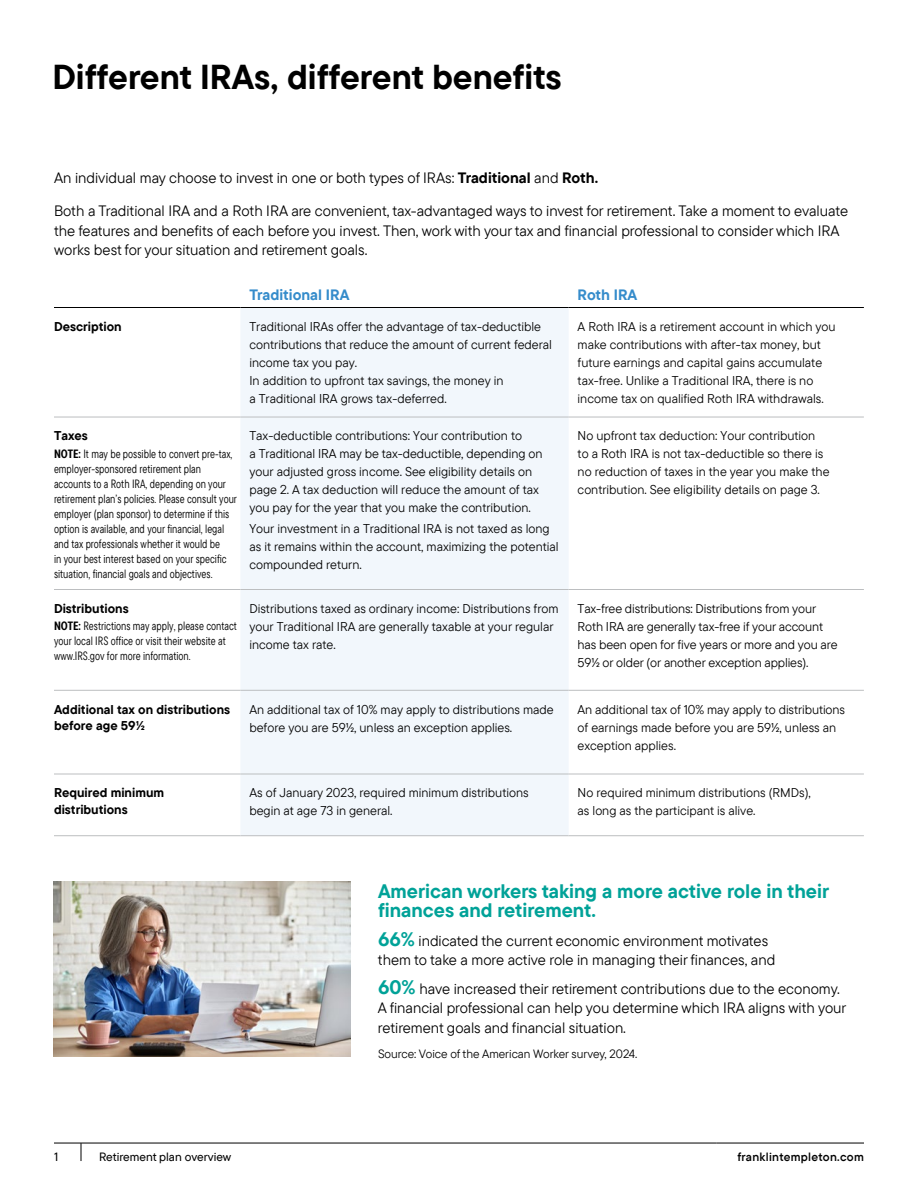
<style>
.page{position:relative;width:918px;height:1188px;background:#fff}
.page>*{position:absolute;margin:0;border:0;box-sizing:border-box;transform-origin:0 0}
.t1{font:700 34.5px "TT Commons Pro";color:#000}
.t2{font:700 19.5px/19.5px "TT Commons Pro";color:#00a298}
.t3{font:15px/19.5px "TT Commons Pro";color:#000}
.t4{font:700 15px "TT Commons Pro";color:#358ccb}
.t5{font:12.75px/18px "TT Commons Pro";color:#000}
.t6{font:700 12.75px/16.5px "TT Commons Pro";color:#000}
.t7{font:12px/15px "TT Commons Pro Cond";color:#000}
.t8{font:12px "TT Commons Pro";color:#000}
.t9{font:500 12px "TT Commons Pro";color:#000}
.t10{font:12px "TT Commons Pro Db";letter-spacing:.025em;color:#000}
.s1{font-weight:700}
.s2{font-weight:700;font-size:19.5px;color:#00a298}
</style>
<div class="page">
<hr style="left:81px;top:1143px;width:635px;height:1px;background:#000">
<hr style="left:716px;top:1143px;width:148px;height:1px;background:#000">
<svg style="left:54px;top:1143px;width:28px;height:18px"></svg>
<div style="left:240px;top:308px;width:329px;height:527px;background:#f2f7fc"></div>
<hr style="left:54px;top:307px;width:186px;height:1px;background:#000">
<hr style="left:240px;top:307px;width:329px;height:1px;background:#000">
<hr style="left:569px;top:307px;width:295px;height:1px;background:#000">
<hr style="left:54px;top:417px;width:186px;height:1px;background:#bcbec0">
<hr style="left:240px;top:417px;width:329px;height:1px;background:#bcbec0">
<hr style="left:569px;top:417px;width:295px;height:1px;background:#bcbec0">
<hr style="left:54px;top:589px;width:186px;height:1px;background:#bcbec0">
<hr style="left:240px;top:589px;width:329px;height:1px;background:#bcbec0">
<hr style="left:569px;top:589px;width:295px;height:1px;background:#bcbec0">
<hr style="left:54px;top:690px;width:186px;height:1px;background:#bcbec0">
<hr style="left:240px;top:690px;width:329px;height:1px;background:#bcbec0">
<hr style="left:569px;top:690px;width:295px;height:1px;background:#bcbec0">
<hr style="left:54px;top:774px;width:186px;height:1px;background:#bcbec0">
<hr style="left:240px;top:774px;width:329px;height:1px;background:#bcbec0">
<hr style="left:569px;top:774px;width:295px;height:1px;background:#bcbec0">
<hr style="left:54px;top:835px;width:186px;height:1px;background:#bcbec0">
<hr style="left:240px;top:835px;width:329px;height:1px;background:#bcbec0">
<hr style="left:569px;top:835px;width:295px;height:1px;background:#bcbec0">
<img style="left:53px;top:881px;width:298px;height:176px">
<h1 class="t1" style="left:52px;top:50px;width:511px">Different IRAs, different benefits</h1>
<p class="t3" style="left:54px;top:168px;width:546px">An individual may choose to invest in one or both types of IRAs: <span class="s1">Traditional</span> and <span class="s1">Roth.</span></p>
<p class="t3" style="left:54px;top:201px;width:796px">Both a Traditional IRA and a Roth IRA are convenient, tax-advantaged ways to invest for retirement. Take a moment to evaluate the features and benefits of each before you invest. Then, work with your tax and financial professional to consider which IRA works best for your situation and retirement goals.</p>
<p class="t4" style="left:249px;top:283px;width:101px">Traditional IRA</p>
<p class="t4" style="left:578px;top:283px;width:61px">Roth IRA</p>
<p class="t6" style="left:54px;top:318px;width:69px">Description</p>
<p class="t5" style="left:249px;top:317px;width:304px">Traditional IRAs offer the advantage of tax-deductible contributions that reduce the amount of current federal income tax you pay.<br>In addition to upfront tax savings, the money in<br>a Traditional IRA grows tax-deferred.</p>
<p class="t5" style="left:578px;top:317px;width:260px">A Roth IRA is a retirement account in which you make contributions with after-tax money, but future earnings and capital gains accumulate tax-free. Unlike a Traditional IRA, there is no income tax on qualified Roth IRA withdrawals.</p>
<p class="t6" style="left:54px;top:428px;width:35px">Taxes</p>
<p class="t7" style="left:54px;top:446px;width:184px"><span class="s1">NOTE:</span> It may be possible to convert pre-tax, employer-sponsored retirement plan accounts to a Roth IRA, depending on your retirement plan’s policies. Please consult your employer (plan sponsor) to determine if this option is available, and your financial, legal and tax professionals whether it would be<br>in your best interest based on your specific situation, financial goals and objectives.</p>
<p class="t5" style="left:578px;top:427px;width:253px">No upfront tax deduction: Your contribution to a Roth IRA is not tax-deductible so there is no reduction of taxes in the year you make the contribution. See eligibility details on page 3.</p>
<p class="t5" style="left:249px;top:427px;width:295px">Tax-deductible contributions: Your contribution to<br>a Traditional IRA may be tax-deductible, depending on your adjusted gross income. See eligibility details on page 2. A tax deduction will reduce the amount of tax you pay for the year that you make the contribution.</p>
<p class="t5" style="left:249px;top:519px;width:311px">Your investment in a Traditional IRA is not taxed as long as it remains within the account, maximizing the potential compounded return.</p>
<p class="t6" style="left:54px;top:600px;width:76px">Distributions</p>
<p class="t7" style="left:54px;top:618px;width:185px"><span class="s1">NOTE:</span> Restrictions may apply, please contact your local IRS office or visit their website at www.IRS.gov for more information.</p>
<p class="t5" style="left:249px;top:599px;width:311px">Distributions taxed as ordinary income: Distributions from your Traditional IRA are generally taxable at your regular income tax rate.</p>
<p class="t5" style="left:578px;top:599px;width:261px">Tax-free distributions: Distributions from your Roth IRA are generally tax-free if your account has been open for five years or more and you are 59½ or older (or another exception applies).</p>
<p class="t6" style="left:54px;top:701px;width:178px">Additional tax on distributions before age 59½</p>
<p class="t5" style="left:249px;top:700px;width:306px">An additional tax of 10% may apply to distributions made before you are 59½, unless an exception applies.</p>
<p class="t5" style="left:578px;top:700px;width:269px">An additional tax of 10% may apply to distributions of earnings made before you are 59½, unless an exception applies.</p>
<p class="t6" style="left:54px;top:784px;width:112px">Required minimum distributions</p>
<p class="t5" style="left:249px;top:784px;width:281px">As of January 2023, required minimum distributions begin at age 73 in general.</p>
<p class="t5" style="left:578px;top:784px;width:235px">No required minimum distributions (RMDs), as long as the participant is alive.</p>
<h2 class="t2" style="left:378px;top:881px;width:453px">American workers taking a more active role in their finances and retirement.</h2>
<p class="t3" style="left:378px;top:931px;width:399px"><span class="s2">66%</span> indicated the current economic environment motivates them to take a more active role in managing their finances, and</p>
<p class="t3" style="left:378px;top:979px;width:470px"><span class="s2">60%</span> have increased their retirement contributions due to the economy.<br>A financial professional can help you determine which IRA aligns with your retirement goals and financial situation.</p>
<p class="t8" style="left:378px;top:1045px;width:261px">Source: Voice of the American Worker survey, 2024.</p>
<p class="t9" style="left:54px;top:1148px;width:6px">1</p>
<p class="t9" style="left:99px;top:1148px;width:134px">Retirement plan overview</p>
<p class="t10" style="left:737px;top:1148px;width:128px">franklintempleton.com</p>
</div>
